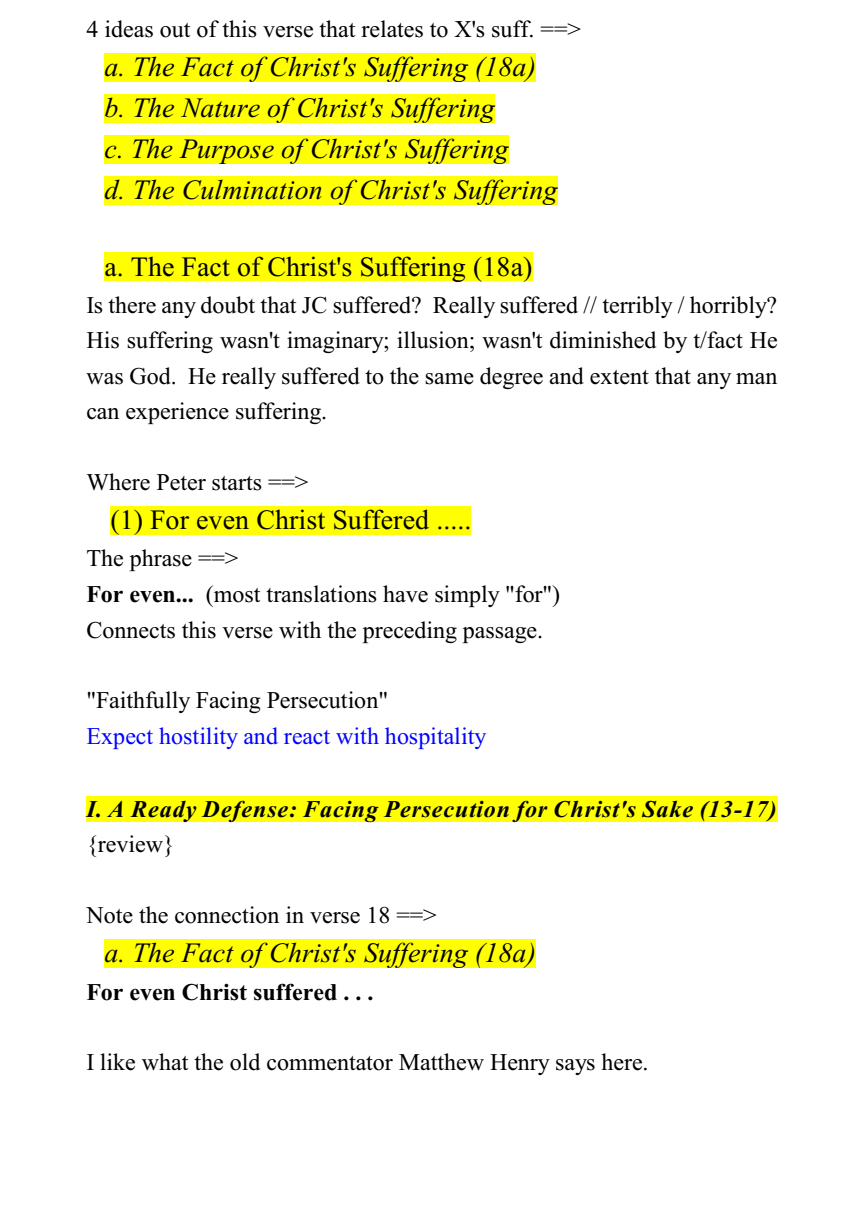
<style>
.page{position:relative;width:864px;height:1224px;background:#fff}
.page>*{position:absolute;margin:0;border:0;box-sizing:border-box;transform-origin:0 0}
.t1{font:italic 28px/41px "Times New Roman";letter-spacing:.01em;color:#000}
.t2{font:28px "Times New Roman";letter-spacing:.005em;color:#000}
.t3{font:24px/35.4px "Times New Roman";color:#000;text-align:justify}
.t4{font:italic 700 24px "Times New Roman";letter-spacing:.04em;color:#000}
.t5{font:24px "Times New Roman";letter-spacing:.005em;color:#00f}
.t6{font:700 24px "Times New Roman";color:#000}
.s1{font-weight:700}
</style>
<div class="page">
<div style="left:104px;top:53px;width:432px;height:28px;background:#ff0"></div>
<div style="left:104px;top:94px;width:391px;height:28px;background:#ff0"></div>
<div style="left:104px;top:135px;width:405px;height:28px;background:#ff0"></div>
<div style="left:104px;top:176px;width:454px;height:28px;background:#ff0"></div>
<div style="left:104px;top:253px;width:429px;height:28px;background:#ff0"></div>
<div style="left:110px;top:506px;width:361px;height:28px;background:#ff0"></div>
<div style="left:86px;top:796px;width:17px;height:26px;background:#ff0"></div>
<div style="left:103px;top:796px;width:23px;height:26px;background:#ff0"></div>
<div style="left:126px;top:796px;width:511px;height:26px;background:#ff0"></div>
<div style="left:637px;top:796px;width:141px;height:26px;background:#ff0"></div>
<div style="left:104px;top:939px;width:432px;height:28px;background:#ff0"></div>
<p class="t3" style="left:86px;top:14px;width:496px">4 ideas out of this verse that relates to X's suff. ==&gt;</p>
<p class="t1" style="left:104px;top:49px;width:455px">a. The Fact of Christ's Suffering (18a) b. The Nature of Christ's Suffering<br>c. The Purpose of Christ's Suffering<br>d. The Culmination of Christ's Suffering</p>
<p class="t2" style="left:104px;top:256px;width:430px">a. The Fact of Christ's Suffering (18a)</p>
<p class="t3" style="left:86px;top:290px;width:693px">Is there any doubt that JC suffered? Really suffered // terribly / horribly?<br>His suffering wasn't imaginary; illusion; wasn't diminished by t/fact He was God. He really suffered to the same degree and extent that any man can experience suffering.</p>
<p class="t3" style="left:86px;top:466px;width:224px">Where Peter starts ==&gt;</p>
<p class="t2" style="left:110px;top:510px;width:363px">(1) For even Christ Suffered .....</p>
<p class="t3" style="left:86px;top:543px;width:475px;text-align:left">The phrase ==&gt;<br><span class="s1">For even...</span> (most translations have simply "for")<br>Connects this verse with the preceding passage.</p>
<p class="t3" style="left:86px;top:685px;width:303px">"Faithfully Facing Persecution"</p>
<p class="t5" style="left:86px;top:727px;width:402px">Expect hostility and react with hospitality</p>
<p class="t4" style="left:86px;top:800px;width:692px">I. A Ready Defense: Facing Persecution for Christ's Sake (13-17)</p>
<p class="t3" style="left:86px;top:829px;width:90px">{review}</p>
<p class="t3" style="left:86px;top:900px;width:352px">Note the connection in verse 18 ==&gt;</p>
<p class="t1" style="left:104px;top:935px;width:433px">a. The Fact of Christ's Suffering (18a)</p>
<p class="t6" style="left:86px;top:984px;width:289px">For even Christ suffered . . .</p>
<p class="t3" style="left:86px;top:1047px;width:564px">I like what the old commentator Matthew Henry says here.</p>
</div>
